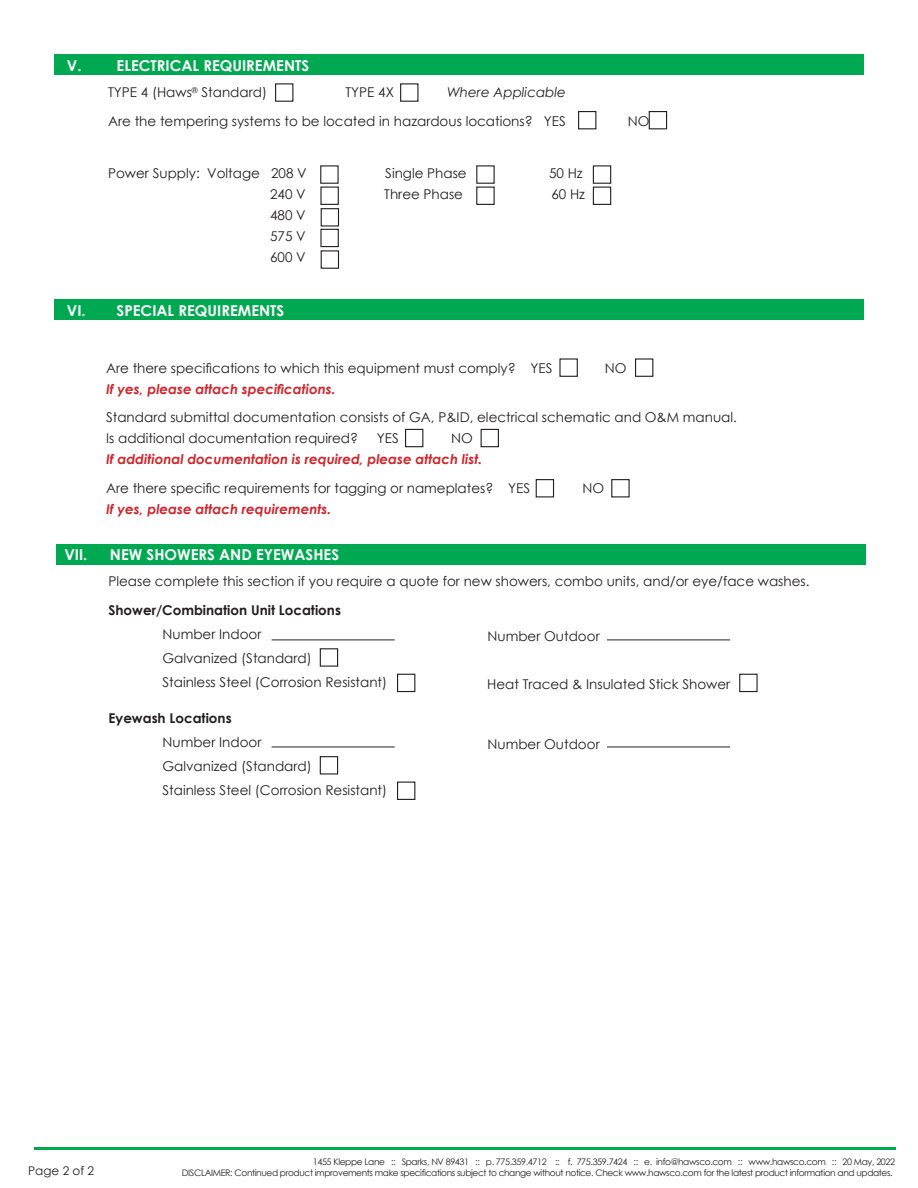
<style>
.page{position:relative;width:918px;height:1188px;background:#fff}
.page>*{position:absolute;margin:0;border:0;box-sizing:border-box;transform-origin:0 0}
.t1{font:700 15px "Century Gothic";color:#fff}
.t2{font:13.5px/28.5px "Century Gothic";color:#231f20}
.t3{font:italic 700 13.5px/21px "Century Gothic";color:#d1232a}
.t4{font:700 13.5px "Century Gothic";color:#231f20}
.t5{font:12px "Century Gothic";color:#231f20}
.t6{font:9px/10.8px "Century Gothic";letter-spacing:-.04em;color:#231f20;text-align:right}
.s1{font-style:italic}
.s2{font-weight:700;font-style:italic;color:#d1232a}
.s3{font-weight:400;font-style:normal;color:#231f20}
</style>
<div class="page">
<div style="left:54px;top:299px;width:810px;height:21px;background:#00a851"></div>
<div style="left:56px;top:545px;width:810px;height:20px;background:#00a851"></div>
<div style="left:54px;top:54px;width:810px;height:21px;background:#00a851"></div>
<hr style="left:272px;top:640px;width:123px;height:1px;background:#231f20">
<hr style="left:272px;top:747px;width:123px;height:1px;background:#231f20">
<hr style="left:607px;top:640px;width:123px;height:1px;background:#231f20">
<hr style="left:607px;top:747px;width:123px;height:1px;background:#231f20">
<div style="left:405px;top:429px;width:18px;height:18px;border:1px solid #231f20"></div>
<div style="left:481px;top:429px;width:18px;height:18px;border:1px solid #231f20"></div>
<div style="left:536px;top:479px;width:18px;height:18px;border:1px solid #231f20"></div>
<div style="left:320px;top:648px;width:18px;height:19px;border:1px solid #231f20"></div>
<div style="left:320px;top:756px;width:18px;height:19px;border:1px solid #231f20"></div>
<div style="left:397px;top:674px;width:18px;height:18px;border:1px solid #231f20"></div>
<div style="left:397px;top:782px;width:18px;height:18px;border:1px solid #231f20"></div>
<div style="left:739px;top:674px;width:19px;height:18px;border:1px solid #231f20"></div>
<div style="left:611px;top:479px;width:19px;height:18px;border:1px solid #231f20"></div>
<div style="left:559px;top:358px;width:19px;height:19px;border:1px solid #231f20"></div>
<div style="left:635px;top:358px;width:18px;height:19px;border:1px solid #231f20"></div>
<div style="left:275px;top:83px;width:18px;height:19px;border:1px solid #231f20"></div>
<div style="left:400px;top:83px;width:18px;height:19px;border:1px solid #231f20"></div>
<div style="left:578px;top:111px;width:18px;height:18px;border:1px solid #231f20"></div>
<div style="left:649px;top:111px;width:18px;height:18px;border:1px solid #231f20"></div>
<div style="left:320px;top:165px;width:19px;height:19px;border:1px solid #231f20"></div>
<div style="left:320px;top:187px;width:19px;height:18px;border:1px solid #231f20"></div>
<div style="left:320px;top:229px;width:19px;height:18px;border:1px solid #231f20"></div>
<div style="left:321px;top:208px;width:18px;height:19px;border:1px solid #231f20"></div>
<div style="left:321px;top:250px;width:18px;height:19px;border:1px solid #231f20"></div>
<div style="left:476px;top:165px;width:19px;height:19px;border:1px solid #231f20"></div>
<div style="left:476px;top:187px;width:19px;height:18px;border:1px solid #231f20"></div>
<div style="left:593px;top:165px;width:18px;height:19px;border:1px solid #231f20"></div>
<div style="left:593px;top:187px;width:18px;height:18px;border:1px solid #231f20"></div>
<hr style="left:34px;top:1147px;width:862px;height:2px;background:#00a851">
<p class="t1" style="left:67px;top:54px;width:244px">V. ELECTRICAL REQUIREMENTS</p>
<p class="t2" style="left:108px;top:78px;width:160px">TYPE 4 (Haws<sup>®</sup> Standard)</p>
<p class="t2" style="left:346px;top:78px;width:50px">TYPE 4X</p>
<p class="t2" style="left:108px;top:78px;width:459px;text-align:right"><span class="s1">Where Applicable<br></span>Are the tempering systems to be located in hazardous locations? YES</p>
<p class="t2" style="left:108px;top:159px;width:200px">Power Supply: Voltage 208 V</p>
<p class="t2" style="left:385px;top:159px;width:83px">Single Phase</p>
<p class="t2" style="left:549px;top:159px;width:35px">50 Hz</p>
<p class="t2" style="left:270px;top:180px;width:37px">240 V</p>
<p class="t2" style="left:384px;top:180px;width:80px">Three Phase</p>
<p class="t2" style="left:551px;top:180px;width:35px">60 Hz</p>
<p class="t2" style="left:270px;top:205px;width:37px;line-height:21px;text-align:justify">480 V 575 V 600 V</p>
<p class="t1" style="left:67px;top:299px;width:219px">VI. SPECIAL REQUIREMENTS</p>
<p class="t2" style="left:106px;top:353px;width:448px">Are there specifications to which this equipment must comply? YES</p>
<p class="t2" style="left:605px;top:353px;width:23px">NO</p>
<p class="t2" style="left:106px;top:374px;width:632px"><span class="s2">If yes, please attach specifications.<br></span>Standard submittal documentation consists of GA, P&amp;ID, electrical schematic and O&amp;M manual.</p>
<p class="t2" style="left:106px;top:424px;width:254px">Is additional documentation required?</p>
<p class="t2" style="left:377px;top:424px;width:23px">YES</p>
<p class="t3" style="left:106px;top:427px;width:378px;text-indent:345px"><span class="s3">NO<br></span>If additional documentation is required, please attach list.</p>
<p class="t2" style="left:106px;top:473px;width:426px">Are there specific requirements for tagging or nameplates? YES</p>
<p class="t2" style="left:583px;top:473px;width:23px">NO</p>
<p class="t3" style="left:106px;top:498px;width:227px">If yes, please attach requirements.</p>
<p class="t1" style="left:64px;top:544px;width:25px">VII.</p>
<p class="t1" style="left:110px;top:544px;width:231px">NEW SHOWERS AND EYEWASHES</p>
<p class="t2" style="left:108px;top:566px;width:703px">Please complete this section if you require a quote for new showers, combo units, and/or eye/face washes.</p>
<p class="t4" style="left:108px;top:600px;width:234px">Shower/Combination Unit Locations</p>
<p class="t2" style="left:162px;top:620px;width:100px">Number Indoor</p>
<p class="t2" style="left:162px;top:644px;width:151px">Galvanized (Standard)</p>
<p class="t2" style="left:162px;top:668px;width:226px">Stainless Steel (Corrosion Resistant)</p>
<p class="t4" style="left:108px;top:708px;width:125px">Eyewash Locations</p>
<p class="t2" style="left:162px;top:728px;width:100px">Number Indoor</p>
<p class="t2" style="left:162px;top:752px;width:151px">Galvanized (Standard)</p>
<p class="t2" style="left:162px;top:776px;width:226px">Stainless Steel (Corrosion Resistant)</p>
<p class="t2" style="left:488px;top:621px;width:114px">Number Outdoor</p>
<p class="t2" style="left:487px;top:669px;width:245px">Heat Traced &amp; Insulated Stick Shower</p>
<p class="t2" style="left:488px;top:729px;width:114px">Number Outdoor</p>
<p class="t5" style="left:28px;top:1162px;width:68px">Page 2 of 2</p>
<p class="t6" style="left:182px;top:1156px;width:715px">1455 Kleppe Lane :: Sparks, NV 89431 :: p. 775.359.4712 :: f. 775.359.7424 :: e. info@hawsco.com :: www.hawsco.com :: 20 May, 2022<br>DISCLAIMER: Continued product improvements make specifications subject to change without notice. Check www.hawsco.com for the latest product information and updates.</p>
</div>
